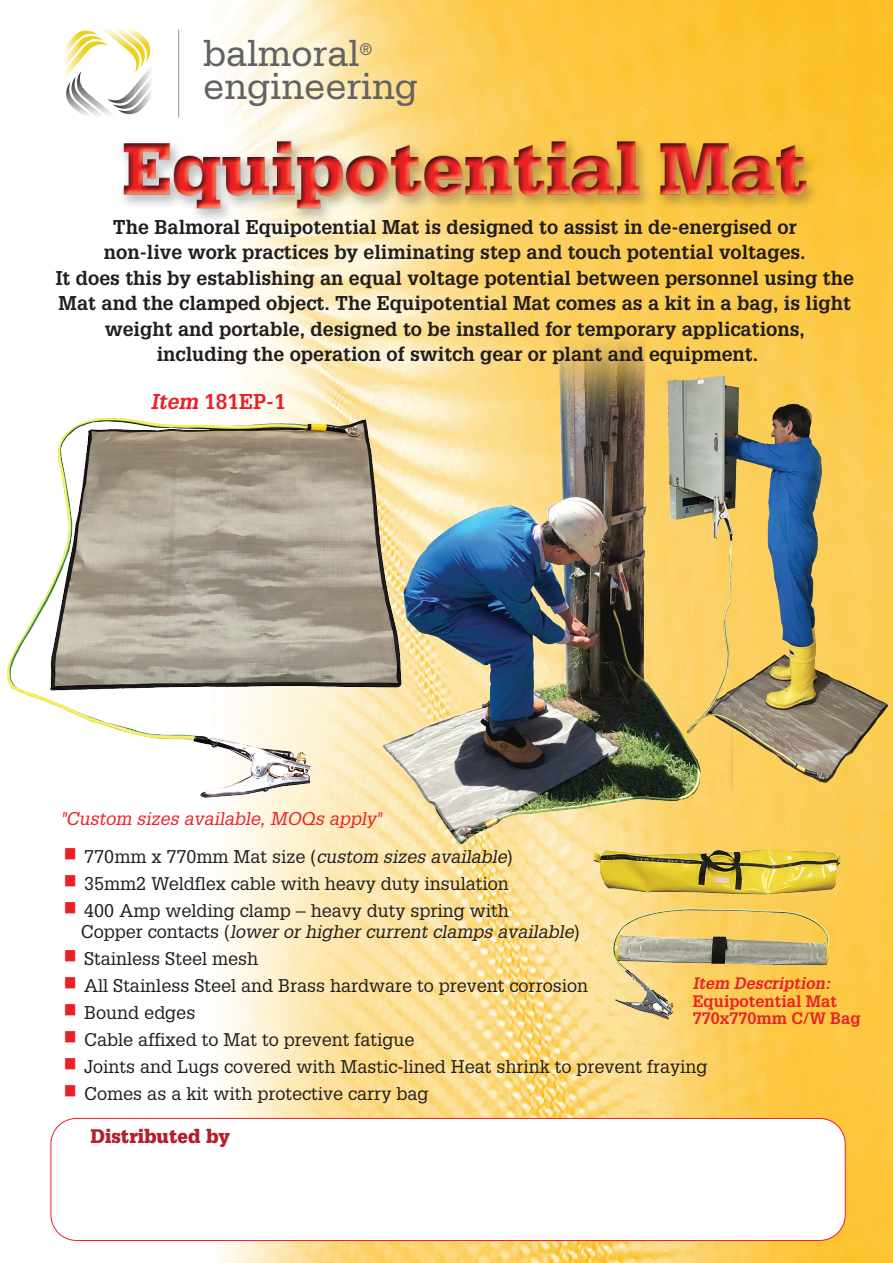
<style>
.page{position:relative;width:893px;height:1263px;background:#fff}
.page>*{position:absolute;margin:0;border:0;box-sizing:border-box;transform-origin:0 0}
.t1{font:39.9px/33px "Serifa";color:#626262;scale:.95 1}
.t2{font:900 21px "Serifa";color:#b51f2c;scale:.9 1}
.t3{font:700 21px "Glypha";color:#ec1f26}
.t4{font:700 19.5px/25.5px "Glypha";color:#211d1e;text-align:center}
.t5{font:18px/21px "Glypha";color:#211d1e}
.t6{font:italic 18px "Glypha";color:#ed2026}
.t7{font:700 16.2px/17.5px "Glypha";color:#ec1f26}
.t8{font:italic 700 16.2px "Glypha";color:#ec1f26}
.s1{font-style:italic}
.s2{font-size:31.5px;color:#ec1f26}
</style>
<div class="page">
<img style="left:50px;top:0;width:843px;height:1263px">
<div style="left:51px;top:1118px;width:794px;height:122px;background:#fff;border-radius:26px"></div>
<div style="left:51px;top:1118px;width:794px;height:122px;border:1px solid #ec1f26;border-radius:26px"></div>
<img style="left:86px;top:122px;width:748px;height:100px">
<img style="left:590px;top:840px;width:255px;height:188px">
<img style="left:732px;top:376px;width:161px;height:407px">
<img style="left:6px;top:413px;width:360px;height:398px">
<img style="left:366px;top:234px;width:366px;height:671px">
<svg style="left:63px;top:27px;width:90px;height:90px"></svg>
<hr style="left:178px;top:30px;width:1px;height:87px;background:#8e8d91">
<h1 class="t1" style="left:203px;top:36px;width:228px">balmoral<sup>® </sup>engineering</h1>
<p class="t4" style="left:56px;top:213px;width:800px">The Balmoral Equipotential Mat is designed to assist in de-energised or<br>non-live work practices by eliminating step and touch potential voltages.<br>It does this by establishing an equal voltage potential between personnel using the Mat and the clamped object. The Equipotential Mat comes as a kit in a bag, is light weight and portable, designed to be installed for temporary applications,<br>including the operation of switch gear or plant and equipment.</p>
<p class="t3" style="left:151px;top:388px;width:136px"><span class="s1">Item</span> 181EP-1</p>
<p class="t6" style="left:61px;top:808px;width:322px">"Custom sizes available, MOQs apply"</p>
<p class="t5" style="left:61px;top:845px;width:453px"><span class="s2">•</span> 770mm x 770mm Mat size (<span class="s1">custom sizes available</span>)</p>
<p class="t5" style="left:61px;top:872px;width:449px"><span class="s2">•</span> 35mm2 Weldflex cable with heavy duty insulation</p>
<p class="t5" style="left:81px;top:899px;width:501px;text-indent:-20px"><span class="s2">•</span> 400 Amp welding clamp – heavy duty spring with<br>Copper contacts (<span class="s1">lower or higher current clamps available</span>)</p>
<p class="t5" style="left:61px;top:947px;width:199px"><span class="s2">•</span> Stainless Steel mesh</p>
<p class="t5" style="left:61px;top:974px;width:529px"><span class="s2">•</span> All Stainless Steel and Brass hardware to prevent corrosion</p>
<p class="t5" style="left:61px;top:1001px;width:136px"><span class="s2">•</span> Bound edges</p>
<p class="t5" style="left:61px;top:1028px;width:355px"><span class="s2">•</span> Cable affixed to Mat to prevent fatigue</p>
<p class="t5" style="left:61px;top:1055px;width:648px"><span class="s2">•</span> Joints and Lugs covered with Mastic-lined Heat shrink to prevent fraying</p>
<p class="t5" style="left:61px;top:1082px;width:369px"><span class="s2">•</span> Comes as a kit with protective carry bag</p>
<p class="t8" style="left:693px;top:973px;width:139px">Item Description:</p>
<p class="t7" style="left:693px;top:991px;width:169px">Equipotential Mat<br>770x770mm C/W Bag</p>
<p class="t2" style="left:90px;top:1124px;width:157px">Distributed by</p>
</div>
